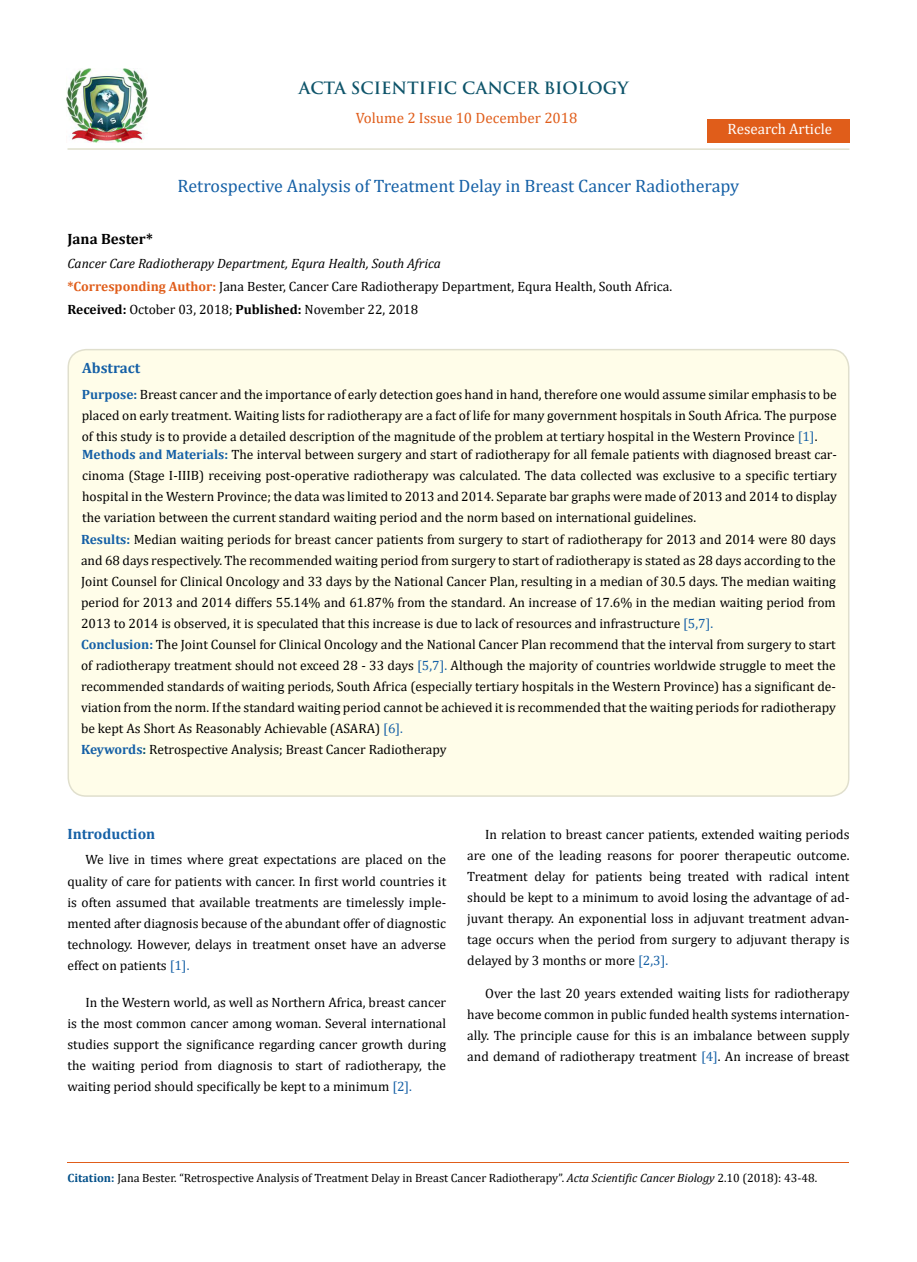
<style>
.page{position:relative;width:917px;height:1262px;background:#fff}
.page>*{position:absolute;margin:0;border:0;box-sizing:border-box;transform-origin:0 0}
.t1{font:18px "Cambria";color:#1560a6}
.t2{font:700 16.5px "Trajan Pro";color:#0e546a}
.t3{font:15px "Cambria";color:#e05d1a}
.t4{font:700 15px "Cambria";color:#1560a6}
.t5{font:15px "Cambria";color:#fff}
.t6{font:700 15px "Cambria";color:#000}
.t7{font:13.5px/21px "Cambria";color:#000;text-align:justify}
.t8{font:12px "Cambria";color:#000}
.s1{font-style:italic}
.s2{font-weight:700;color:#e05d1a}
.s3{font-weight:700}
.s4{font-weight:700;color:#1560a6}
.s5{color:#1560a6}
.s6{font-weight:700;color:#0e546a}
.s7{font-weight:700;color:#035089}
</style>
<div class="page">
<img style="left:67px;top:68px;width:80px;height:74px">
<div style="left:707px;top:119px;width:142px;height:23px;background:#e05d1a"></div>
<div style="left:68px;top:350px;width:780px;height:446px;background:#fffde9;border-radius:18px"></div>
<div style="left:67px;top:349px;width:782px;height:448px;border:2px solid #e0dfcd;border-radius:18px"></div>
<hr style="left:67px;top:1162px;width:782px;height:1px;background:#e05d1a">
<hr style="left:67px;top:148px;width:782px;height:2px;background:#e0dfcd">
<p class="t2" style="left:299px;top:77px;width:331px">ACTA SCIENTIFIC CANCER BIOLOGY</p>
<p class="t3" style="left:356px;top:109px;width:223px">Volume 2 Issue 10 December 2018</p>
<p class="t5" style="left:727px;top:120px;width:106px">Research Article</p>
<h1 class="t1" style="left:178px;top:175px;width:563px">Retrospective Analysis of Treatment Delay in Breast Cancer Radiotherapy</h1>
<p class="t6" style="left:67px;top:228px;width:87px">Jana Bester*</p>
<p class="t7" style="left:67px;top:251px;width:606px;line-height:23.2px"><span class="s1">Cancer Care Radiotherapy Department, Equra Health, South Africa<br></span><span class="s2">*Corresponding Author:</span> Jana Bester, Cancer Care Radiotherapy Department, Equra Health, South Africa.</p>
<p class="t7" style="left:67px;top:298px;width:352px"><span class="s3">Received:</span> October 03, 2018; <span class="s3">Published:</span> November 22, 2018</p>
<p class="t4" style="left:82px;top:357px;width:60px">Abstract</p>
<p class="t7" style="left:82px;top:383px;width:756px"><span class="s4">Purpose:</span> Breast cancer and the importance of early detection goes hand in hand, therefore one would assume similar emphasis to be placed on early treatment. Waiting lists for radiotherapy are a fact of life for many government hospitals in South Africa. The purpose of this study is to provide a detailed description of the magnitude of the problem at tertiary hospital in the Western Province <span class="s5">[1]</span>.</p>
<p class="t7" style="left:81px;top:444px;width:757px;text-align:left"><span class="s4">Methods and Materials:</span> The interval between surgery and start of radiotherapy for all female patients with diagnosed breast car&shy;cinoma (Stage I-IIIB) receiving post-operative radiotherapy was calculated. The data collected was exclusive to a specific tertiary hospital in the Western Province; the data was limited to 2013 and 2014. Separate bar graphs were made of 2013 and 2014 to display the variation between the current standard waiting period and the norm based on international guidelines.<br><span class="s4">Results:</span> Median waiting periods for breast cancer patients from surgery to start of radiotherapy for 2013 and 2014 were 80 days and 68 days respectively. The recommended waiting period from surgery to start of radiotherapy is stated as 28 days according to the Joint Counsel for Clinical Oncology and 33 days by the National Cancer Plan, resulting in a median of 30.5 days. The median waiting period for 2013 and 2014 differs 55.14% and 61.87% from the standard. An increase of 17.6% in the median waiting period from 2013 to 2014 is observed, it is speculated that this increase is due to lack of resources and infrastructure <span class="s5">[5,7].<br></span><span class="s4">Conclusion:</span> The Joint Counsel for Clinical Oncology and the National Cancer Plan recommend that the interval from surgery to start of radiotherapy treatment should not exceed 28 - 33 days <span class="s5">[5,7].</span> Although the majority of countries worldwide struggle to meet the recommended standards of waiting periods, South Africa (especially tertiary hospitals in the Western Province) has a significant de&shy;viation from the norm. If the standard waiting period cannot be achieved it is recommended that the waiting periods for radiotherapy be kept As Short As Reasonably Achievable (ASARA) <span class="s5">[6].</span></p>
<p class="t7" style="left:81px;top:738px;width:367px"><span class="s4">Keywords</span><span class="s6">:</span> Retrospective Analysis; Breast Cancer Radiotherapy</p>
<p class="t4" style="left:67px;top:823px;width:89px">Introduction</p>
<p class="t7" style="left:67px;top:849px;width:380px;text-indent:18px">We live in times where great expectations are placed on the quality of care for patients with cancer. In first world countries it is often assumed that available treatments are timelessly imple&shy;mented after diagnosis because of the abundant offer of diagnostic technology. However, delays in treatment onset have an adverse effect on patients <span class="s5">[1].</span></p>
<p class="t7" style="left:67px;top:991px;width:380px;text-indent:18px">In the Western world, as well as Northern Africa, breast cancer is the most common cancer among woman. Several international studies support the significance regarding cancer growth during the waiting period from diagnosis to start of radiotherapy, the waiting period should specifically be kept to a minimum <span class="s5">[2].</span></p>
<p class="t7" style="left:467px;top:823px;width:384px;text-indent:18px">In relation to breast cancer patients, extended waiting periods are one of the leading reasons for poorer therapeutic outcome.<br>Treatment delay for patients being treated with radical intent should be kept to a minimum to avoid losing the advantage of ad&shy;juvant therapy. An exponential loss in adjuvant treatment advan&shy;tage occurs when the period from surgery to adjuvant therapy is delayed by 3 months or more <span class="s5">[2,3].</span></p>
<p class="t7" style="left:467px;top:983px;width:384px;text-indent:18px">Over the last 20 years extended waiting lists for radiotherapy have become common in public funded health systems internation&shy;ally. The principle cause for this is an imbalance between supply and demand of radiotherapy treatment <span class="s5">[4]</span>. An increase of breast</p>
<p class="t8" style="left:67px;top:1170px;width:751px"><span class="s7">Citation:</span> Jana Bester. “Retrospective Analysis of Treatment Delay in Breast Cancer Radiotherapy”. <span class="s1">Acta Scientific Cancer Biology</span> 2.10 (2018): 43-48.</p>
</div>
